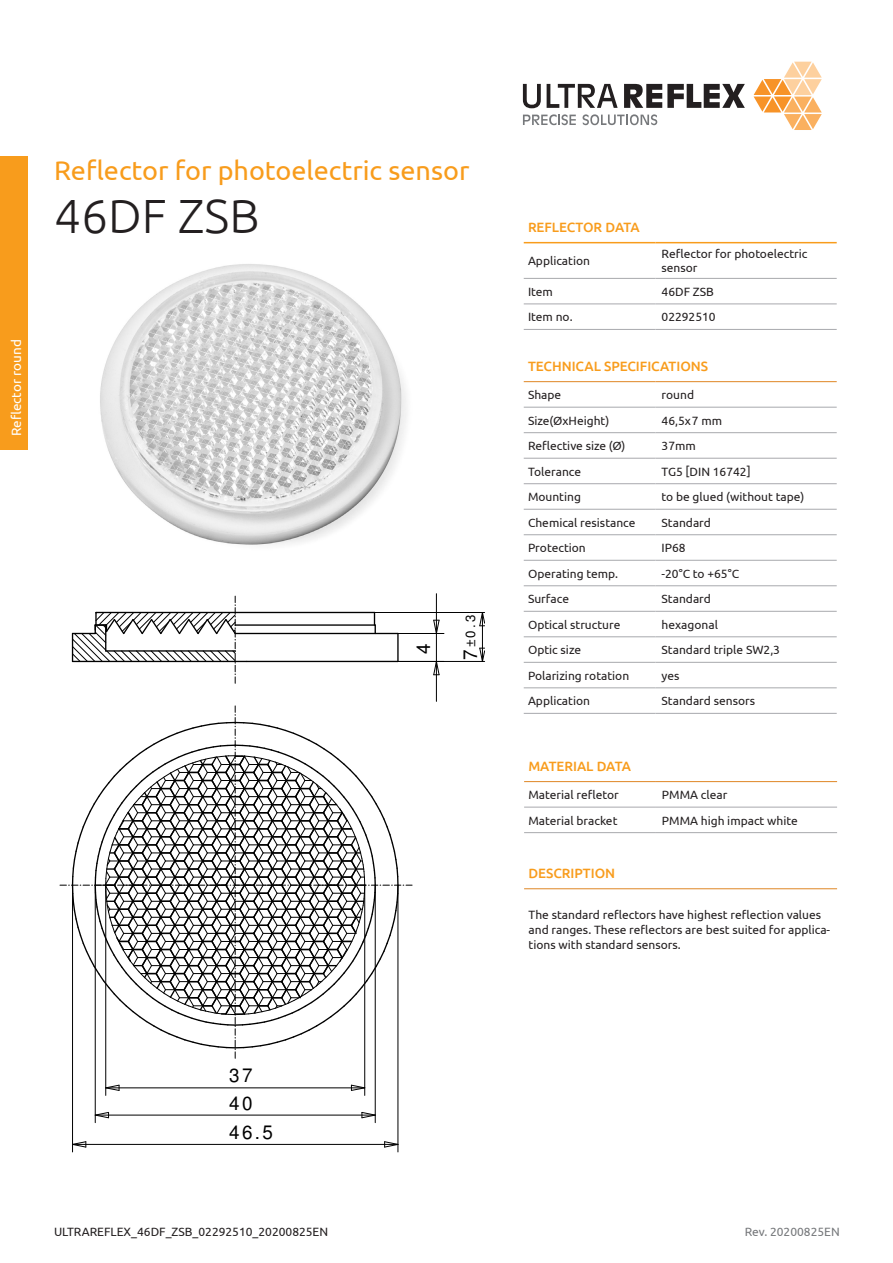
<style>
.page{position:relative;width:893px;height:1263px;background:#fff}
.page>*{position:absolute;margin:0;border:0;box-sizing:border-box;transform-origin:0 0}
.t1{font:300 48px "Ubuntu";color:#231f20}
.t2{font:27px "Ubuntu";color:#f89c1c}
.t3{font:19.05px/27.3px "Helvetica";color:#000}
.t4{font:500 13.5px "Ubuntu";color:#f89c1c}
.t5{font:13.5px "Ubuntu";color:#fff}
.t6{font:13.35px "Helvetica";color:#000}
.Inhaltsverzeichnis_L{font:12px/15px "Ubuntu";color:#231f20}
.t7{font:12px "Ubuntu";color:#76787b}
.s1{font-size:19.05px}
</style>
<div class="page">
<img style="left:100px;top:264px;width:307px;height:281px">
<svg style="left:754px;top:62px;width:68px;height:68px"></svg>
<svg style="left:624px;top:84px;width:121px;height:24px"></svg>
<svg style="left:523px;top:84px;width:18px;height:24px"></svg>
<svg style="left:547px;top:84px;width:71px;height:24px"></svg>
<svg style="left:523px;top:114px;width:53px;height:11px"></svg>
<svg style="left:583px;top:114px;width:74px;height:11px"></svg>
<div style="left:0;top:157px;width:28px;height:293px;background:#f89c1c"></div>
<hr style="left:524px;top:407px;width:132px;height:1px;background:#a8a9ad">
<hr style="left:656px;top:407px;width:181px;height:1px;background:#a8a9ad">
<hr style="left:524px;top:432px;width:132px;height:1px;background:#a8a9ad">
<hr style="left:656px;top:432px;width:181px;height:1px;background:#a8a9ad">
<hr style="left:524px;top:458px;width:132px;height:1px;background:#a8a9ad">
<hr style="left:656px;top:458px;width:181px;height:1px;background:#a8a9ad">
<hr style="left:524px;top:483px;width:132px;height:1px;background:#a8a9ad">
<hr style="left:656px;top:483px;width:181px;height:1px;background:#a8a9ad">
<hr style="left:524px;top:509px;width:132px;height:1px;background:#a8a9ad">
<hr style="left:656px;top:509px;width:181px;height:1px;background:#a8a9ad">
<hr style="left:524px;top:534px;width:132px;height:1px;background:#a8a9ad">
<hr style="left:656px;top:534px;width:181px;height:1px;background:#a8a9ad">
<hr style="left:524px;top:560px;width:132px;height:1px;background:#a8a9ad">
<hr style="left:656px;top:560px;width:181px;height:1px;background:#a8a9ad">
<hr style="left:524px;top:585px;width:132px;height:1px;background:#a8a9ad">
<hr style="left:656px;top:585px;width:181px;height:1px;background:#a8a9ad">
<hr style="left:524px;top:611px;width:132px;height:1px;background:#a8a9ad">
<hr style="left:656px;top:611px;width:181px;height:1px;background:#a8a9ad">
<hr style="left:524px;top:636px;width:132px;height:1px;background:#a8a9ad">
<hr style="left:656px;top:636px;width:181px;height:1px;background:#a8a9ad">
<hr style="left:524px;top:662px;width:132px;height:1px;background:#a8a9ad">
<hr style="left:656px;top:662px;width:181px;height:1px;background:#a8a9ad">
<hr style="left:524px;top:687px;width:132px;height:1px;background:#a8a9ad">
<hr style="left:656px;top:687px;width:181px;height:1px;background:#a8a9ad">
<hr style="left:524px;top:713px;width:132px;height:1px;background:#a8a9ad">
<hr style="left:656px;top:713px;width:181px;height:1px;background:#a8a9ad">
<hr style="left:524px;top:381px;width:132px;height:1px;background:#df8624">
<hr style="left:656px;top:381px;width:181px;height:1px;background:#df8624">
<hr style="left:524px;top:807px;width:132px;height:1px;background:#a8a9ad">
<hr style="left:656px;top:807px;width:181px;height:1px;background:#a8a9ad">
<hr style="left:524px;top:832px;width:132px;height:1px;background:#a8a9ad">
<hr style="left:656px;top:832px;width:181px;height:1px;background:#a8a9ad">
<hr style="left:524px;top:781px;width:132px;height:1px;background:#df8624">
<hr style="left:656px;top:781px;width:181px;height:1px;background:#df8624">
<hr style="left:524px;top:242px;width:132px;height:1px;background:#f89c1c">
<hr style="left:656px;top:242px;width:181px;height:1px;background:#f89c1c">
<hr style="left:524px;top:278px;width:132px;height:1px;background:#a8a9ad">
<hr style="left:656px;top:278px;width:181px;height:1px;background:#a8a9ad">
<hr style="left:524px;top:303px;width:132px;height:1px;background:#a8a9ad">
<hr style="left:656px;top:303px;width:181px;height:1px;background:#a8a9ad">
<hr style="left:524px;top:329px;width:132px;height:1px;background:#a8a9ad">
<hr style="left:656px;top:329px;width:181px;height:1px;background:#a8a9ad">
<hr style="left:524px;top:888px;width:313px;height:1px;background:#df8624">
<hr style="left:96px;top:612px;width:278px;height:1px;background:#000">
<hr style="left:235px;top:624px;width:140px;height:2px;background:#000">
<hr style="left:247px;top:661px;width:151px;height:1px;background:#000">
<hr style="left:397px;top:633px;width:2px;height:28px;background:#000">
<svg style="left:374px;top:613px;width:2px;height:20px"></svg>
<hr style="left:235px;top:633px;width:163px;height:1px;background:#000">
<svg style="left:479px;top:613px;width:6px;height:13px"></svg>
<svg style="left:479px;top:647px;width:6px;height:14px"></svg>
<hr style="left:482px;top:612px;width:1px;height:49px;background:#000">
<hr style="left:398px;top:661px;width:87px;height:1px;background:#000">
<hr style="left:374px;top:612px;width:111px;height:1px;background:#000">
<svg style="left:433px;top:619px;width:7px;height:56px"></svg>
<hr style="left:436px;top:594px;width:1px;height:39px;background:#000">
<hr style="left:436px;top:661px;width:1px;height:40px;background:#000">
<hr style="left:398px;top:661px;width:46px;height:1px;background:#000">
<hr style="left:398px;top:633px;width:46px;height:1px;background:#000">
<svg style="left:72px;top:596px;width:175px;height:87px"></svg>
<svg style="left:60px;top:706px;width:352px;height:352px"></svg>
<svg style="left:351px;top:1084px;width:13px;height:7px"></svg>
<svg style="left:106px;top:1084px;width:14px;height:7px"></svg>
<hr style="left:106px;top:1087px;width:259px;height:1px;background:#000">
<hr style="left:105px;top:885px;width:1px;height:210px;background:#000">
<hr style="left:364px;top:885px;width:1px;height:210px;background:#000">
<svg style="left:361px;top:1112px;width:14px;height:6px"></svg>
<svg style="left:96px;top:1112px;width:13px;height:6px"></svg>
<hr style="left:95px;top:1115px;width:280px;height:1px;background:#000">
<hr style="left:95px;top:885px;width:1px;height:238px;background:#000">
<hr style="left:375px;top:885px;width:1px;height:238px;background:#000">
<svg style="left:384px;top:1141px;width:14px;height:7px"></svg>
<svg style="left:73px;top:1141px;width:14px;height:7px"></svg>
<hr style="left:73px;top:1144px;width:325px;height:1px;background:#000">
<hr style="left:72px;top:885px;width:1px;height:267px;background:#000">
<hr style="left:398px;top:885px;width:1px;height:267px;background:#000">
<p class="t2" style="left:54px;top:154px;width:417px">Reflector for photoelectric sensor</p>
<p class="t1" style="left:54px;top:187px;width:207px">46DF ZSB</p>
<p class="t5" style="left:8px;top:436px;width:98px;rotate:-90deg">Reflector round</p>
<p class="t3" style="left:410px;top:654px;width:12px;rotate:-90deg">4</p>
<p class="t6" style="left:463px;top:660px;width:47px;rotate:-90deg"><span class="s1">7</span>±0.3</p>
<p class="t3" style="left:229px;top:1062px;width:25px">37<br>40</p>
<p class="t3" style="left:229px;top:1119px;width:45px">46.5</p>
<p class="Inhaltsverzeichnis_L" style="left:54px;top:1224px;width:276px">ULTRAREFLEX_46DF_ZSB_02292510_20200825EN</p>
<p class="t4" style="left:528px;top:219px;width:113px">REFLECTOR DATA</p>
<p class="Inhaltsverzeichnis_L" style="left:528px;top:253px;width:64px">Application</p>
<p class="Inhaltsverzeichnis_L" style="left:662px;top:246px;width:147px;line-height:14.4px">Reflector for photoelectric sensor</p>
<p class="Inhaltsverzeichnis_L" style="left:528px;top:284px;width:26px">Item</p>
<p class="Inhaltsverzeichnis_L" style="left:662px;top:284px;width:54px">46DF ZSB</p>
<p class="Inhaltsverzeichnis_L" style="left:528px;top:309px;width:46px">Item no.</p>
<p class="Inhaltsverzeichnis_L" style="left:662px;top:309px;width:56px">02292510</p>
<p class="t4" style="left:528px;top:358px;width:182px">TECHNICAL SPECIFICATIONS</p>
<p class="Inhaltsverzeichnis_L" style="left:528px;top:387px;width:35px">Shape</p>
<p class="Inhaltsverzeichnis_L" style="left:662px;top:387px;width:34px">round</p>
<p class="Inhaltsverzeichnis_L" style="left:528px;top:412px;width:83px">Size(ØxHeight)</p>
<p class="Inhaltsverzeichnis_L" style="left:662px;top:412px;width:62px">46,5x7 mm</p>
<p class="Inhaltsverzeichnis_L" style="left:528px;top:438px;width:99px">Reflective size (Ø)</p>
<p class="Inhaltsverzeichnis_L" style="left:662px;top:438px;width:36px">37mm</p>
<p class="Inhaltsverzeichnis_L" style="left:528px;top:463px;width:55px">Tolerance</p>
<p class="Inhaltsverzeichnis_L" style="left:662px;top:463px;width:91px">TG5 [DIN 16742]</p>
<p class="Inhaltsverzeichnis_L" style="left:528px;top:489px;width:54px">Mounting</p>
<p class="Inhaltsverzeichnis_L" style="left:662px;top:489px;width:144px">to be glued (without tape)</p>
<p class="Inhaltsverzeichnis_L" style="left:528px;top:514px;width:109px">Chemical resistance</p>
<p class="Inhaltsverzeichnis_L" style="left:662px;top:514px;width:51px">Standard</p>
<p class="Inhaltsverzeichnis_L" style="left:528px;top:540px;width:59px">Protection</p>
<p class="Inhaltsverzeichnis_L" style="left:662px;top:540px;width:26px">IP68</p>
<p class="Inhaltsverzeichnis_L" style="left:528px;top:565px;width:92px">Operating temp.</p>
<p class="Inhaltsverzeichnis_L" style="left:662px;top:565px;width:79px">-20°C to +65°C</p>
<p class="Inhaltsverzeichnis_L" style="left:528px;top:591px;width:43px">Surface</p>
<p class="Inhaltsverzeichnis_L" style="left:662px;top:591px;width:51px">Standard</p>
<p class="Inhaltsverzeichnis_L" style="left:528px;top:616px;width:94px">Optical structure</p>
<p class="Inhaltsverzeichnis_L" style="left:662px;top:616px;width:58px">hexagonal</p>
<p class="Inhaltsverzeichnis_L" style="left:528px;top:642px;width:55px">Optic size</p>
<p class="Inhaltsverzeichnis_L" style="left:662px;top:642px;width:120px">Standard triple SW2,3</p>
<p class="Inhaltsverzeichnis_L" style="left:528px;top:668px;width:103px">Polarizing rotation</p>
<p class="Inhaltsverzeichnis_L" style="left:662px;top:668px;width:20px">yes</p>
<p class="Inhaltsverzeichnis_L" style="left:528px;top:693px;width:64px">Application</p>
<p class="Inhaltsverzeichnis_L" style="left:662px;top:693px;width:95px">Standard sensors</p>
<p class="t4" style="left:528px;top:757px;width:104px">MATERIAL DATA</p>
<p class="Inhaltsverzeichnis_L" style="left:528px;top:787px;width:92px">Material refletor</p>
<p class="Inhaltsverzeichnis_L" style="left:662px;top:787px;width:67px">PMMA clear</p>
<p class="Inhaltsverzeichnis_L" style="left:528px;top:813px;width:91px">Material bracket</p>
<p class="Inhaltsverzeichnis_L" style="left:662px;top:813px;width:137px">PMMA high impact white</p>
<p class="t4" style="left:528px;top:865px;width:88px">DESCRIPTION</p>
<p class="Inhaltsverzeichnis_L" style="left:529px;top:907px;width:303px">The standard reflectors have highest reflection values and ranges. These reflectors are best suited for applica&shy;tions with standard sensors.</p>
<p class="t7" style="left:745px;top:1224px;width:97px">Rev. 20200825EN</p>
</div>
